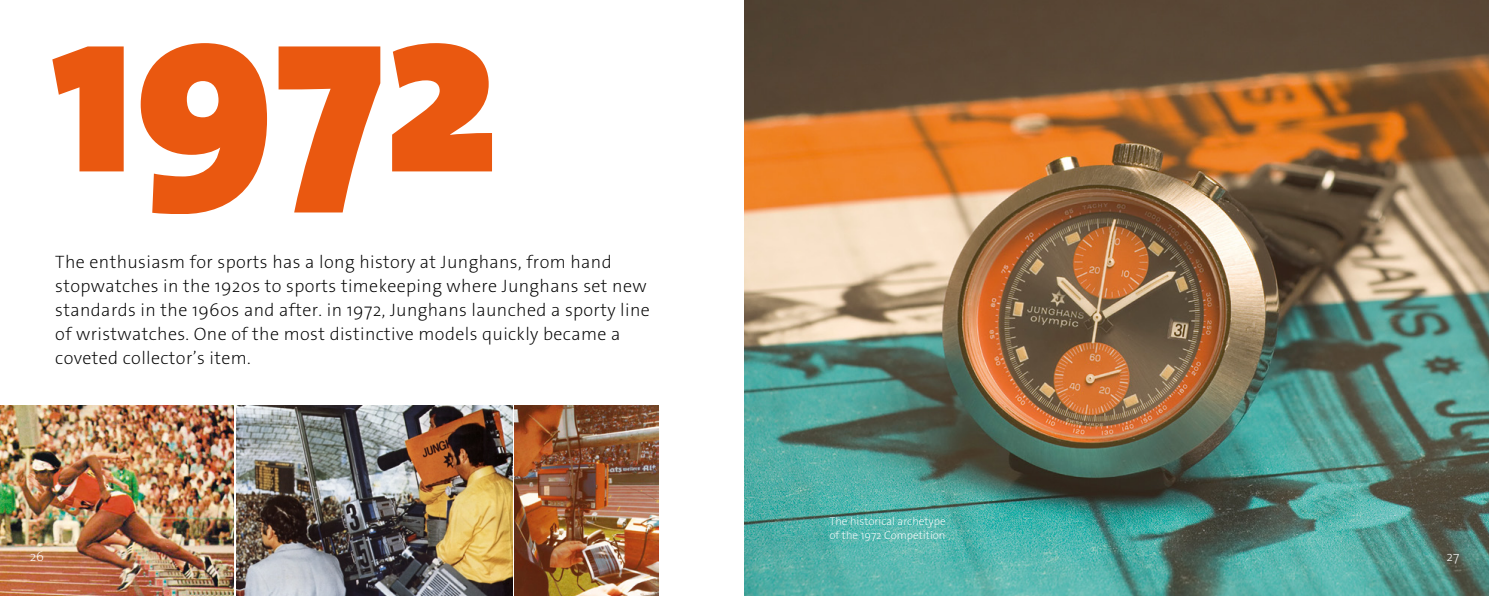
<style>
.page{position:relative;width:1489px;height:596px;background:#fff}
.page>*{position:absolute;margin:0;border:0;box-sizing:border-box;transform-origin:0 0}
.t1{font:900 240px "The Sans";color:#ea5810}
.t2{font:200 18px/24px "The Sans Os F";letter-spacing:.02em;color:#000}
.t3{font:200 13.5px "The Sans Os F";color:#fff}
.t4{font:200 11.25px/13.5px "The Sans Os F";color:#fff}
</style>
<div class="page">
<img style="left:744px;top:0;width:744px;height:595px">
<img style="left:0;top:405px;width:234px;height:190px">
<img style="left:514px;top:405px;width:145px;height:190px">
<img style="left:236px;top:405px;width:276px;height:190px">
<h1 class="t1" style="left:52px;top:-64px;width:449px">1972</h1>
<p class="t2" style="left:55px;top:250px;width:596px">The enthusiasm for sports has a long history at Junghans, from hand stopwatches in the 1920s to sports timekeeping where Junghans set new standards in the 1960s and after. in 1972, Junghans launched a sporty line of wristwatches. One of the most distinctive models quickly became a coveted collector’s item.</p>
<p class="t4" style="left:829px;top:514px;width:118px">The historical archetype of the 1972 Competition</p>
<p class="t3" style="left:30px;top:547px;width:16px">26</p>
<p class="t3" style="left:1446px;top:547px;width:14px">27</p>
</div>
